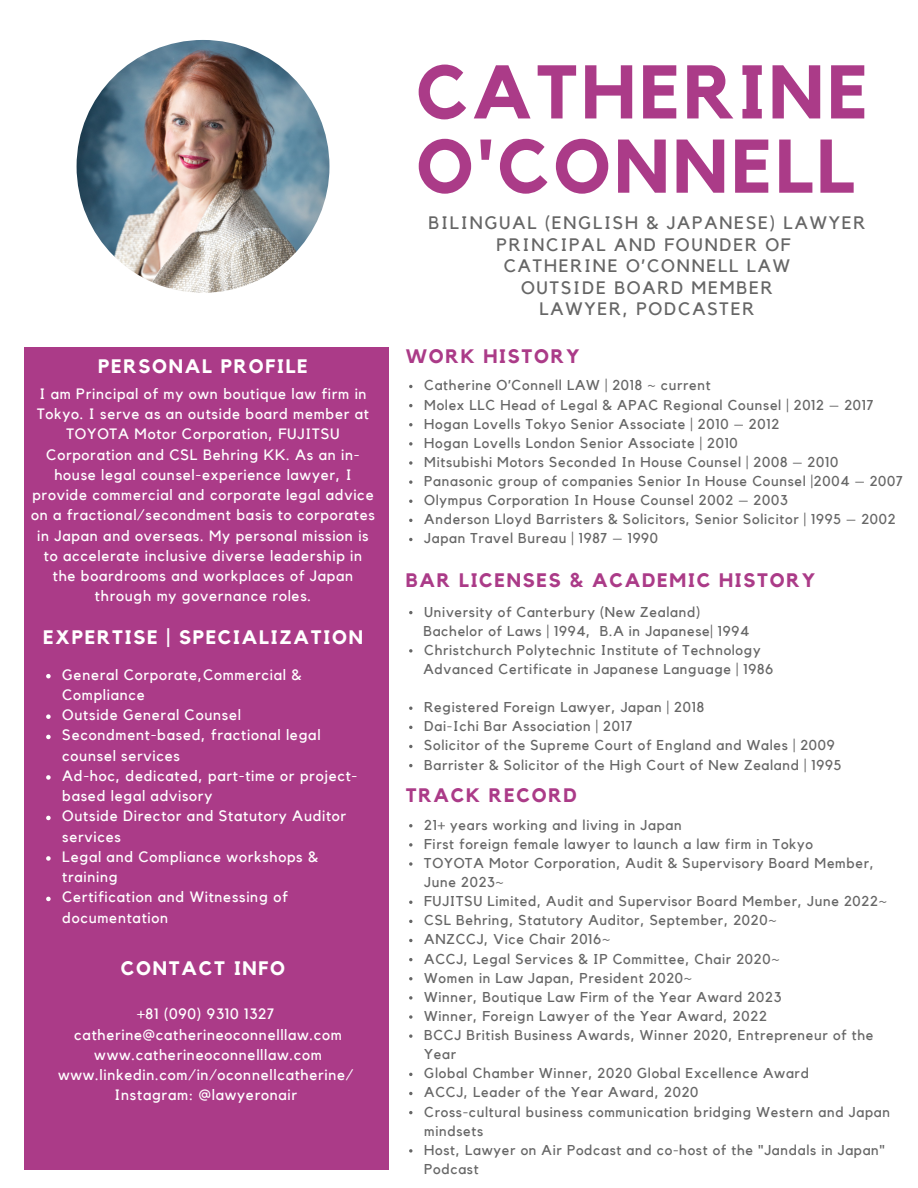
<style>
.page{position:relative;width:918px;height:1188px;background:#fff}
.page>*{position:absolute;margin:0;border:0;box-sizing:border-box;transform-origin:0 0}
.t1{font:700 75px/74.2px "Kollektif";letter-spacing:.05em;color:#ab3b88}
.t2{font:700 19.5px "Kollektif";letter-spacing:.09em;color:#fff}
.t3{font:700 19.5px "Kollektif";letter-spacing:.09em;color:#ab3b88}
.t4{font:18px "Kollektif";letter-spacing:.1em;color:#666}
.t5{font:15px/20.2px "Kollektif";letter-spacing:.05em;color:#fff}
.t6{font:14.25px/19.2px "Kollektif";letter-spacing:.05em;color:#666}
</style>
<div class="page">
<div style="left:24px;top:347px;width:364px;height:822px;background:#ab3b88"></div>
<img style="left:77px;top:40px;width:252px;height:253px;border-radius:50%">
<svg style="left:46px;top:674px;width:5px;height:4px"></svg>
<svg style="left:46px;top:714px;width:5px;height:5px"></svg>
<svg style="left:46px;top:735px;width:5px;height:4px"></svg>
<svg style="left:46px;top:775px;width:5px;height:5px"></svg>
<svg style="left:46px;top:816px;width:5px;height:4px"></svg>
<svg style="left:46px;top:856px;width:5px;height:5px"></svg>
<svg style="left:46px;top:897px;width:5px;height:4px"></svg>
<svg style="left:409px;top:442px;width:3px;height:4px"></svg>
<svg style="left:409px;top:461px;width:3px;height:4px"></svg>
<svg style="left:409px;top:480px;width:3px;height:4px"></svg>
<svg style="left:409px;top:649px;width:3px;height:4px"></svg>
<svg style="left:409px;top:843px;width:3px;height:4px"></svg>
<svg style="left:409px;top:862px;width:3px;height:4px"></svg>
<svg style="left:409px;top:996px;width:3px;height:4px"></svg>
<svg style="left:409px;top:1015px;width:3px;height:4px"></svg>
<svg style="left:409px;top:1034px;width:3px;height:4px"></svg>
<svg style="left:409px;top:1149px;width:3px;height:4px"></svg>
<p class="t2" style="left:98px;top:357px;width:211px">PERSONAL PROFILE</p>
<p class="t5" style="left:31px;top:384px;width:345px;text-align:center">I am Principal of my own boutique law firm in Tokyo. I serve as an outside board member at TOYOTA Motor Corporation, FUJITSU Corporation and CSL Behring KK. As an in&shy;house legal counsel-experience lawyer, I provide commercial and corporate legal advice on a fractional/secondment basis to corporates in Japan and overseas. My personal mission is to accelerate inclusive diverse leadership in the boardrooms and workplaces of Japan through my governance roles.</p>
<p class="t2" style="left:43px;top:628px;width:321px">EXPERTISE | SPECIALIZATION</p>
<p class="t5" style="left:62px;top:665px;width:241px">General Corporate,Commercial &amp;<br>Compliance</p>
<p class="t5" style="left:62px;top:705px;width:180px">Outside General Counsel</p>
<p class="t5" style="left:62px;top:726px;width:260px">Secondment-based, fractional legal counsel services</p>
<p class="t5" style="left:62px;top:766px;width:297px">Ad-hoc, dedicated, part-time or project&shy;based legal advisory</p>
<p class="t5" style="left:62px;top:807px;width:286px">Outside Director and Statutory Auditor services</p>
<p class="t5" style="left:62px;top:847px;width:257px">Legal and Compliance workshops &amp; training</p>
<p class="t5" style="left:62px;top:888px;width:227px">Certification and Witnessing of documentation</p>
<p class="t2" style="left:121px;top:959px;width:166px">CONTACT INFO</p>
<p class="t5" style="left:137px;top:1005px;width:139px">+81 (090) 9310 1327</p>
<p class="t5" style="left:74px;top:1025px;width:269px">catherine@catherineoconnelllaw.com</p>
<p class="t5" style="left:94px;top:1045px;width:229px">www.catherineoconnelllaw.com</p>
<p class="t5" style="left:58px;top:1065px;width:297px">www.linkedin.com/in/oconnellcatherine/</p>
<p class="t5" style="left:115px;top:1086px;width:184px">Instagram: @lawyeronair</p>
<p class="t1" style="left:416px;top:58px;width:453px">CATHERINE<br>O'CONNELL</p>
<p class="t4" style="left:428px;top:215px;width:438px">BILINGUAL (ENGLISH &amp; JAPANESE) LAWYER</p>
<p class="t4" style="left:497px;top:236px;width:296px">PRINCIPAL AND FOUNDER OF</p>
<p class="t4" style="left:504px;top:258px;width:288px">CATHERINE O’CONNELL LAW</p>
<p class="t4" style="left:521px;top:279px;width:253px">OUTSIDE BOARD MEMBER</p>
<p class="t4" style="left:539px;top:300px;width:216px">LAWYER, PODCASTER</p>
<p class="t3" style="left:406px;top:347px;width:175px">WORK HISTORY</p>
<p class="t6" style="left:424px;top:376px;width:288px">Catherine O’Connell LAW | 2018 ~ current</p>
<p class="t6" style="left:424px;top:396px;width:451px">Molex LLC Head of Legal &amp; APAC Regional Counsel | 2012 – 2017</p>
<p class="t6" style="left:424px;top:415px;width:356px">Hogan Lovells Tokyo Senior Associate | 2010 – 2012</p>
<p class="t6" style="left:424px;top:434px;width:315px">Hogan Lovells London Senior Associate | 2010</p>
<p class="t6" style="left:424px;top:453px;width:416px">Mitsubishi Motors Seconded In House Counsel | 2008 – 2010</p>
<p class="t6" style="left:424px;top:472px;width:480px">Panasonic group of companies Senior In House Counsel |2004 – 2007</p>
<p class="t6" style="left:424px;top:491px;width:365px">Olympus Corporation In House Counsel 2002 – 2003</p>
<p class="t6" style="left:424px;top:510px;width:473px">Anderson Lloyd Barristers &amp; Solicitors, Senior Solicitor | 1995 – 2002</p>
<p class="t6" style="left:424px;top:529px;width:235px">Japan Travel Bureau | 1987 – 1990</p>
<p class="t3" style="left:406px;top:571px;width:411px">BAR LICENSES &amp; ACADEMIC HISTORY</p>
<p class="t6" style="left:424px;top:603px;width:278px">University of Canterbury (New Zealand)</p>
<p class="t6" style="left:424px;top:641px;width:338px">Christchurch Polytechnic Institute of Technology</p>
<p class="t6" style="left:423px;top:622px;width:327px">Bachelor of Laws | 1994, B.A in Japanese| 1994</p>
<p class="t6" style="left:423px;top:660px;width:351px">Advanced Certificate in Japanese Language | 1986</p>
<p class="t6" style="left:424px;top:698px;width:281px">Registered Foreign Lawyer, Japan | 2018</p>
<p class="t6" style="left:424px;top:717px;width:210px">Dai-Ichi Bar Association | 2017</p>
<p class="t6" style="left:424px;top:736px;width:412px">Solicitor of the Supreme Court of England and Wales | 2009</p>
<p class="t6" style="left:424px;top:756px;width:419px">Barrister &amp; Solicitor of the High Court of New Zealand | 1995</p>
<p class="t3" style="left:406px;top:786px;width:173px">TRACK RECORD</p>
<p class="t6" style="left:424px;top:816px;width:259px">21+ years working and living in Japan</p>
<p class="t6" style="left:424px;top:835px;width:390px">First foreign female lawyer to launch a law firm in Tokyo</p>
<p class="t6" style="left:424px;top:854px;width:451px">TOYOTA Motor Corporation, Audit &amp; Supervisory Board Member,<br>June 2023~</p>
<p class="t6" style="left:424px;top:892px;width:464px">FUJITSU Limited, Audit and Supervisor Board Member, June 2022~</p>
<p class="t6" style="left:424px;top:911px;width:354px">CSL Behring, Statutory Auditor, September, 2020~</p>
<p class="t6" style="left:424px;top:930px;width:188px">ANZCCJ, Vice Chair 2016~</p>
<p class="t6" style="left:424px;top:950px;width:357px">ACCJ, Legal Services &amp; IP Committee, Chair 2020~</p>
<p class="t6" style="left:424px;top:969px;width:269px">Women in Law Japan, President 2020~</p>
<p class="t6" style="left:424px;top:988px;width:359px">Winner, Boutique Law Firm of the Year Award 2023</p>
<p class="t6" style="left:424px;top:1007px;width:344px">Winner, Foreign Lawyer of the Year Award, 2022</p>
<p class="t6" style="left:424px;top:1026px;width:451px">BCCJ British Business Awards, Winner 2020, Entrepreneur of the<br>Year</p>
<p class="t6" style="left:424px;top:1064px;width:386px">Global Chamber Winner, 2020 Global Excellence Award</p>
<p class="t6" style="left:424px;top:1083px;width:276px">ACCJ, Leader of the Year Award, 2020</p>
<p class="t6" style="left:424px;top:1103px;width:467px">Cross-cultural business communication bridging Western and Japan mindsets</p>
<p class="t6" style="left:424px;top:1141px;width:462px">Host, Lawyer on Air Podcast and co-host of the "Jandals in Japan"<br>Podcast</p>
</div>
